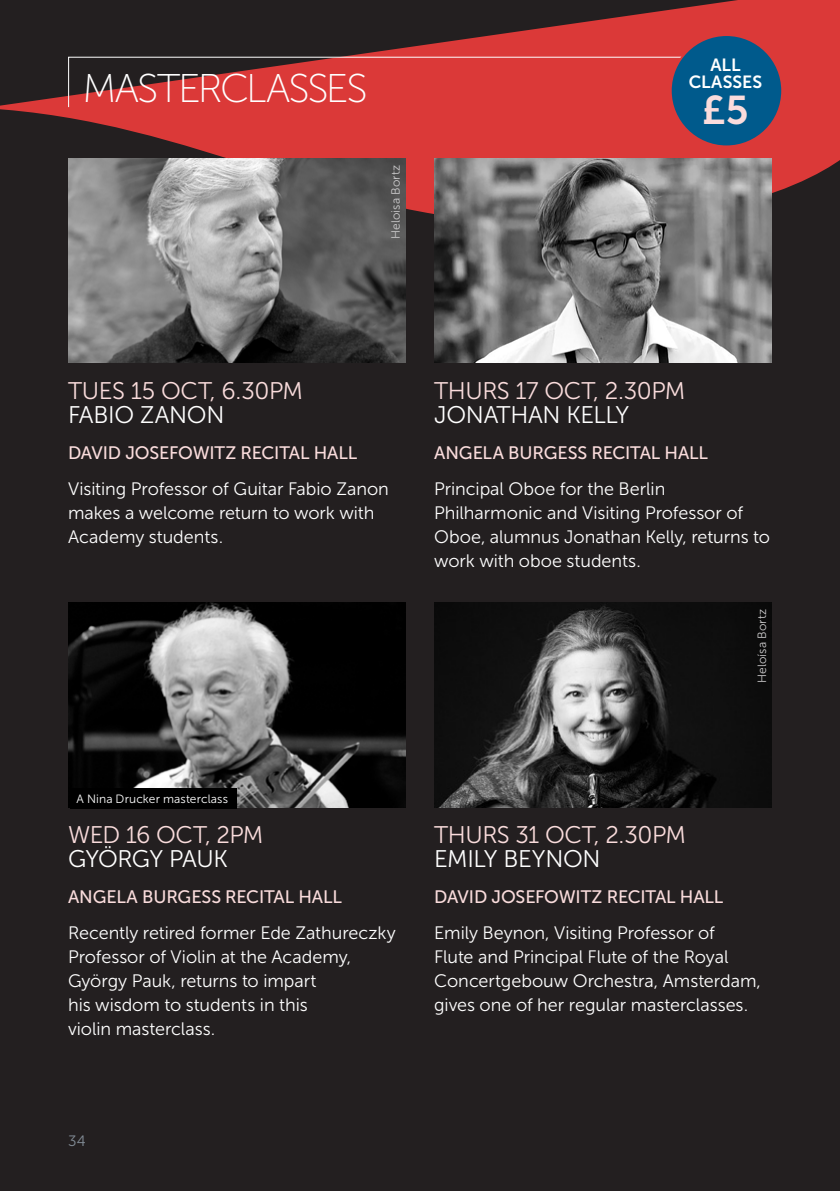
<style>
.page{position:relative;width:840px;height:1191px;background:#fff}
.page>*{position:absolute;margin:0;border:0;box-sizing:border-box;transform-origin:0 0}
.t1{font:40px "Museo Sans 100";letter-spacing:-.055em;color:#fff}
.Bold_Copy{font:40px "Museo Sans 700";color:#fadcdc}
.Date_and_Time_Pink{font:24px "Museo Sans 300";letter-spacing:-.02em;color:#fadcdc}
.Event_Title_White{font:24px "Museo Sans 300";letter-spacing:-.015em;color:#fff}
.Body_Copy_White{font:18px/24px "Museo Sans 300";letter-spacing:-.005em;color:#fff}
.Event_Venue_Pink_MC{font:18px "Museo Sans 500";letter-spacing:-.005em;color:#fadcdc}
.Bold_Copy-2{font:17.6px/16.6px "Museo Sans 700";color:#fff;text-align:center}
.t2{font:15px "Museo Sans 300";color:#828c96}
.Light_Grey_MC_Credit_R{font:12px "Museo Sans 300";letter-spacing:.015em;color:#cccbcc}
.Credits_WHITE{font:12px "Museo Sans 300";letter-spacing:.015em;color:#fff}
</style>
<div class="page">
<div style="left:0;top:0;width:839px;height:1191px;background:#231f20"></div>
<svg style="left:0;top:0;width:839px;height:224px;fill:#db3938"></svg>
<img style="left:434px;top:159px;width:337px;height:204px">
<img style="left:68px;top:603px;width:337px;height:204px">
<img style="left:68px;top:159px;width:337px;height:204px">
<img style="left:434px;top:603px;width:337px;height:204px">
<div style="left:71px;top:788px;width:166px;height:21px;background:#000"></div>
<svg style="left:68px;top:56px;width:614px;height:52px"></svg>
<div style="left:670px;top:35px;width:111px;height:111px;background:#005a8c;border-radius:50%"></div>
<div style="left:669px;top:34px;width:113px;height:113px;border:2px solid #db3938;border-radius:50%"></div>
<h1 class="t1" style="left:83px;top:67px;width:286px">MASTERCLASSES</h1>
<p class="Light_Grey_MC_Credit_R" style="left:389px;top:239px;width:76px;rotate:-90deg">Heloisa Bortz</p>
<p class="Bold_Copy-2" style="left:688px;top:57px;width:75px">ALL<br>CLASSES</p>
<p class="Bold_Copy" style="left:701px;top:88px;width:48px">£5</p>
<p class="Date_and_Time_Pink" style="left:68px;top:378px;width:236px">TUES 15 OCT, 6.30PM</p>
<p class="Event_Title_White" style="left:68px;top:402px;width:158px">FABIO ZANON</p>
<p class="Event_Venue_Pink_MC" style="left:68px;top:443px;width:290px">DAVID JOSEFOWITZ RECITAL HALL</p>
<p class="Body_Copy_White" style="left:68px;top:477px;width:322px">Visiting Professor of Guitar Fabio Zanon makes a welcome return to work with<br>Academy students.</p>
<p class="Date_and_Time_Pink" style="left:434px;top:378px;width:253px">THURS 17 OCT, 2.30PM</p>
<p class="Event_Title_White" style="left:434px;top:402px;width:196px">JONATHAN KELLY</p>
<p class="Event_Venue_Pink_MC" style="left:434px;top:443px;width:275px">ANGELA BURGESS RECITAL HALL</p>
<p class="Body_Copy_White" style="left:434px;top:477px;width:337px">Principal Oboe for the Berlin Philharmonic and Visiting Professor of Oboe, alumnus Jonathan Kelly, returns to work with oboe students.</p>
<p class="Light_Grey_MC_Credit_R" style="left:755px;top:683px;width:76px;rotate:-90deg">Heloísa Bortz</p>
<p class="Credits_WHITE" style="left:77px;top:792px;width:153px">A Nina Drucker masterclass</p>
<p class="Date_and_Time_Pink" style="left:68px;top:822px;width:197px">WED 16 OCT, 2PM</p>
<p class="Event_Title_White" style="left:68px;top:846px;width:161px">GYÖRGY PAUK</p>
<p class="Event_Venue_Pink_MC" style="left:68px;top:887px;width:275px">ANGELA BURGESS RECITAL HALL</p>
<p class="Body_Copy_White" style="left:68px;top:921px;width:329px">Recently retired former Ede Zathureczky<br>Professor of Violin at the Academy,<br>György Pauk, returns to impart<br>his wisdom to students in this<br>violin masterclass.</p>
<p class="Date_and_Time_Pink" style="left:434px;top:822px;width:253px">THURS 31 OCT, 2.30PM</p>
<p class="Event_Title_White" style="left:434px;top:846px;width:168px">EMILY BEYNON</p>
<p class="Event_Venue_Pink_MC" style="left:434px;top:887px;width:290px">DAVID JOSEFOWITZ RECITAL HALL</p>
<p class="Body_Copy_White" style="left:434px;top:921px;width:328px">Emily Beynon, Visiting Professor of<br>Flute and Principal Flute of the Royal Concertgebouw Orchestra, Amsterdam, gives one of her regular masterclasses.</p>
<p class="t2" style="left:68px;top:1132px;width:19px">34</p>
</div>
